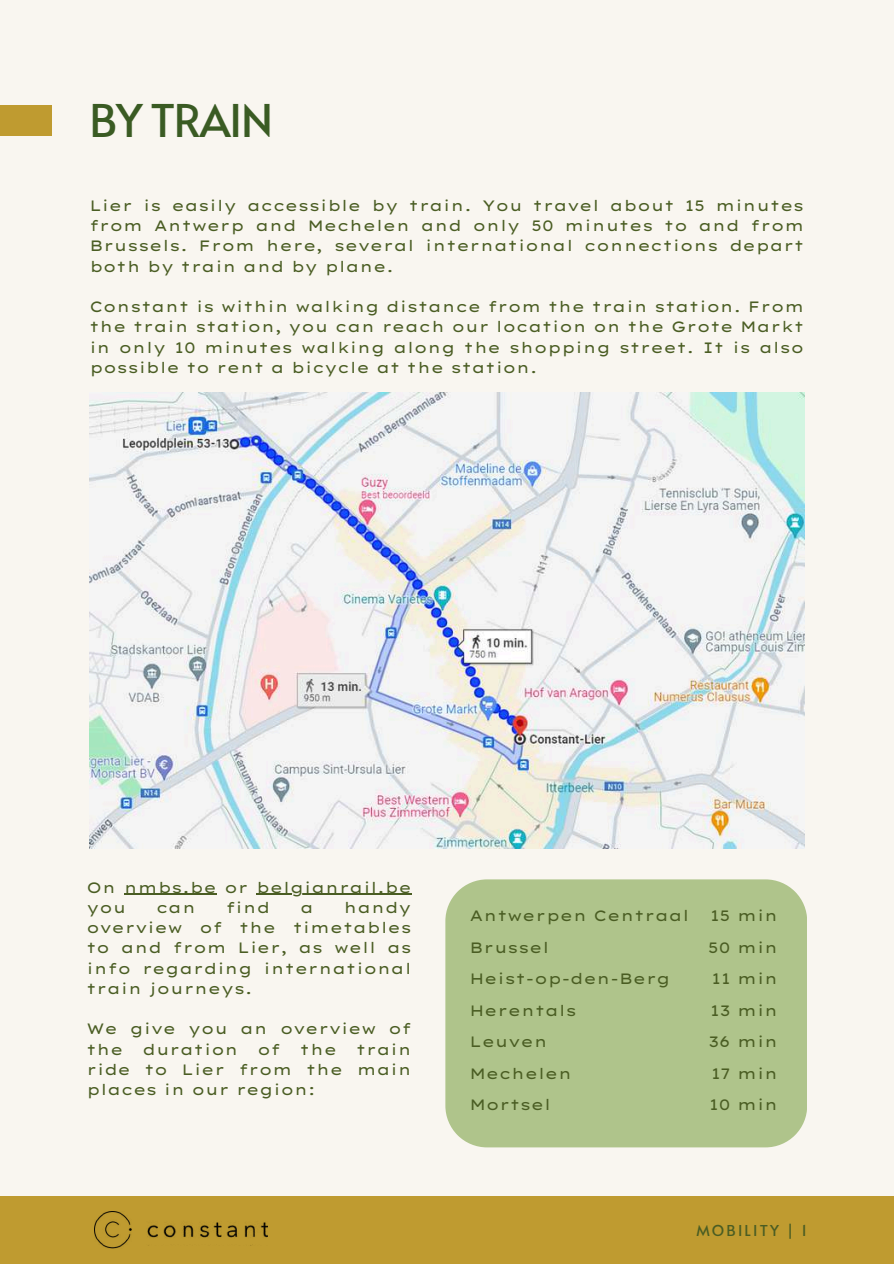
<style>
.page{position:relative;width:894px;height:1264px;background:#fff}
.page>*{position:absolute;margin:0;border:0;box-sizing:border-box;transform-origin:0 0}
.t1{font:45px "Alata";letter-spacing:-.035em;color:#3a5b23}
.t2{font:15px/20.2px "Lexend Tera";color:#4a5d23;text-align:justify}
.t3{font:15px "Alata";letter-spacing:.14em;color:#4a5d23}
</style>
<div class="page">
<div style="left:0;top:0;width:893px;height:1263px;background:#f9f6f0"></div>
<div style="left:445px;top:879px;width:361px;height:268px;background:#afc48b"></div>
<div style="left:0;top:105px;width:52px;height:31px;background:#bf9b30"></div>
<div style="left:0;top:1196px;width:893px;height:67px;background:#bf9b30"></div>
<img style="left:95px;top:1211px;width:37px;height:37px">
<img style="left:147px;top:1222px;width:120px;height:16px">
<img style="left:89px;top:393px;width:715px;height:455px">
<hr style="left:124px;top:893px;width:92px;height:1px;background:#4a5d23">
<hr style="left:256px;top:893px;width:155px;height:1px;background:#4a5d23">
<h1 class="t1" style="left:89px;top:88px;width:185px">BY TRAIN</h1>
<p class="t2" style="left:89px;top:195px;width:716px">Lier is easily accessible by train. You travel about 15 minutes from Antwerp and Mechelen and only 50 minutes to and from Brussels. From here, several international connections depart both by train and by plane.</p>
<p class="t2" style="left:89px;top:296px;width:716px">Constant is within walking distance from the train station. From the train station, you can reach our location on the Grote Markt in only 10 minutes walking along the shopping street. It is also possible to rent a bicycle at the station.</p>
<p class="t2" style="left:86px;top:876px;width:326px">On nmbs.be or belgianrail.be you</p>
<p class="t2" style="left:156px;top:897px;width:41px">can</p>
<p class="t2" style="left:226px;top:897px;width:46px">find</p>
<p class="t2" style="left:300px;top:897px;width:15px">a</p>
<p class="t2" style="left:86px;top:897px;width:326px;text-indent:257px">handy overview of the timetables to and from Lier, as well as info regarding international train journeys.</p>
<p class="t2" style="left:86px;top:1018px;width:326px">We give you an overview of the</p>
<p class="t2" style="left:86px;top:1038px;width:326px;text-indent:269px">train ride to Lier from the main places in our region:</p>
<p class="t2" style="left:142px;top:1038px;width:98px">duration</p>
<p class="t2" style="left:257px;top:1038px;width:25px">of</p>
<p class="t2" style="left:300px;top:1038px;width:39px">the</p>
<p class="t2" style="left:469px;top:900px;width:221px;line-height:31.5px;text-align:left">Antwerpen Centraal<br>Brussel<br>Heist-op-den-Berg<br>Herentals<br>Leuven<br>Mechelen<br>Mortsel</p>
<p class="t2" style="left:707px;top:900px;width:72px;line-height:31.5px">15 min 50 min 11 min 13 min 36 min 17 min 10 min</p>
<p class="t3" style="left:696px;top:1219px;width:112px">MOBILITY | 1</p>
</div>
